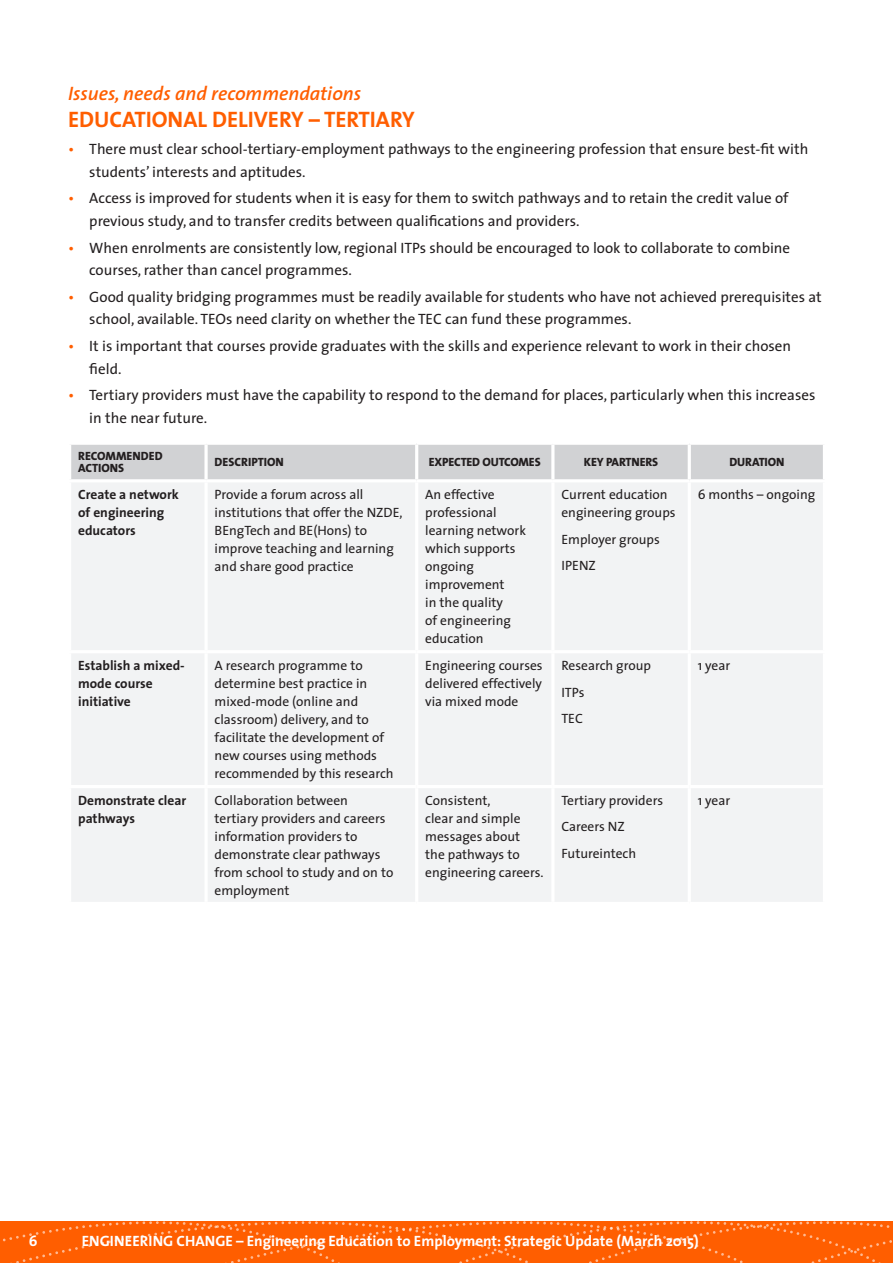
<style>
.page{position:relative;width:893px;height:1263px;background:#fff}
.page>*{position:absolute;margin:0;border:0;box-sizing:border-box;transform-origin:0 0}
.subhead_big{font:700 22.5px "The Sans";color:#ff5e00}
.subhead_big-2{font:italic 600 19.5px "The Sans";color:#ff5e00}
.t1{font:15px/22.5px "The Sans";color:#231f20}
.t2{font:700 15px "The Sans";color:#fff}
.BOX_TEXT_2{font:13.5px/18px "The Sans";color:#231f20}
.BOX_TEXT_2-2{font:700 13.5px/18px "The Sans";color:#231f20}
.side_text{font:800 12px/12px "The Mix";letter-spacing:-.01em;color:#231f20}
.s1{color:#ff5e00}
</style>
<div class="page">
<svg style="left:0;top:1221px;width:893px;height:42px;background:#ff6206"></svg>
<div style="left:71px;top:445px;width:752px;height:34px;background:#d1d2d4"></div>
<div style="left:71px;top:483px;width:752px;height:419px;background:#f2f3f4"></div>
<hr style="left:204px;top:482px;width:4px;height:168px;background:#fff">
<hr style="left:415px;top:482px;width:3px;height:168px;background:#fff">
<hr style="left:551px;top:482px;width:3px;height:168px;background:#fff">
<hr style="left:688px;top:482px;width:3px;height:168px;background:#fff">
<hr style="left:68px;top:650px;width:138px;height:3px;background:#fff">
<hr style="left:206px;top:650px;width:211px;height:3px;background:#fff">
<hr style="left:204px;top:653px;width:4px;height:132px;background:#fff">
<hr style="left:417px;top:650px;width:136px;height:3px;background:#fff">
<hr style="left:415px;top:653px;width:3px;height:132px;background:#fff">
<hr style="left:553px;top:650px;width:136px;height:3px;background:#fff">
<hr style="left:551px;top:653px;width:3px;height:132px;background:#fff">
<hr style="left:689px;top:650px;width:137px;height:3px;background:#fff">
<hr style="left:688px;top:653px;width:3px;height:132px;background:#fff">
<hr style="left:68px;top:785px;width:138px;height:3px;background:#fff">
<hr style="left:206px;top:785px;width:211px;height:3px;background:#fff">
<hr style="left:204px;top:788px;width:4px;height:114px;background:#fff">
<hr style="left:417px;top:785px;width:136px;height:3px;background:#fff">
<hr style="left:415px;top:788px;width:3px;height:114px;background:#fff">
<hr style="left:553px;top:785px;width:136px;height:3px;background:#fff">
<hr style="left:551px;top:788px;width:3px;height:114px;background:#fff">
<hr style="left:689px;top:785px;width:137px;height:3px;background:#fff">
<hr style="left:688px;top:788px;width:3px;height:114px;background:#fff">
<svg style="left:204px;top:445px;width:4px;height:34px"></svg>
<hr style="left:415px;top:445px;width:3px;height:34px;background:#fff">
<hr style="left:551px;top:445px;width:3px;height:34px;background:#fff">
<hr style="left:688px;top:445px;width:3px;height:34px;background:#fff">
<p class="subhead_big-2" style="left:68px;top:77px;width:295px">Issues, needs and recommendations</p>
<p class="subhead_big" style="left:68px;top:101px;width:348px">EDUCATIONAL DELIVERY – TERTIARY</p>
<p class="t1" style="left:89px;top:137px;width:720px;text-indent:-21px"><span class="s1">•</span> There must clear school-tertiary-employment pathways to the engineering profession that ensure best-fit with students’ interests and aptitudes.</p>
<p class="t1" style="left:89px;top:187px;width:701px;text-indent:-21px"><span class="s1">•</span> Access is improved for students when it is easy for them to switch pathways and to retain the credit value of previous study, and to transfer credits between qualifications and providers.</p>
<p class="t1" style="left:89px;top:236px;width:702px;text-indent:-21px"><span class="s1">•</span> When enrolments are consistently low, regional ITPs should be encouraged to look to collaborate to combine courses, rather than cancel programmes.</p>
<p class="t1" style="left:89px;top:285px;width:734px;text-indent:-21px"><span class="s1">•</span> Good quality bridging programmes must be readily available for students who have not achieved prerequisites at school, available. TEOs need clarity on whether the TEC can fund these programmes.</p>
<p class="t1" style="left:89px;top:334px;width:703px;text-indent:-21px"><span class="s1">•</span> It is important that courses provide graduates with the skills and experience relevant to work in their chosen field.</p>
<p class="t1" style="left:89px;top:384px;width:728px;text-indent:-21px"><span class="s1">•</span> Tertiary providers must have the capability to respond to the demand for places, particularly when this increases in the near future.</p>
<p class="side_text" style="left:78px;top:450px;width:86px">RECOMMENDED<br>ACTIONS</p>
<p class="side_text" style="left:215px;top:456px;width:71px">DESCRIPTION</p>
<p class="side_text" style="left:429px;top:456px;width:113px">EXPECTED OUTCOMES</p>
<p class="side_text" style="left:584px;top:456px;width:76px">KEY PARTNERS</p>
<p class="side_text" style="left:729px;top:456px;width:57px">DURATION</p>
<p class="BOX_TEXT_2-2" style="left:78px;top:485px;width:102px">Create a network of engineering educators</p>
<p class="BOX_TEXT_2" style="left:215px;top:485px;width:189px">Provide a forum across all institutions that offer the NZDE,<br>BEngTech and BE(Hons) to improve teaching and learning and share good practice</p>
<p class="BOX_TEXT_2" style="left:425px;top:485px;width:102px">An effective professional learning network which supports ongoing improvement<br>in the quality<br>of engineering education</p>
<p class="BOX_TEXT_2" style="left:561px;top:485px;width:116px">Current education engineering groups</p>
<p class="BOX_TEXT_2" style="left:698px;top:485px;width:119px">6 months – ongoing</p>
<p class="BOX_TEXT_2" style="left:561px;top:530px;width:100px">Employer groups</p>
<p class="BOX_TEXT_2" style="left:561px;top:556px;width:36px">IPENZ</p>
<p class="BOX_TEXT_2-2" style="left:78px;top:656px;width:108px">Establish a mixed&shy;mode course initiative</p>
<p class="BOX_TEXT_2" style="left:215px;top:656px;width:181px">A research programme to determine best practice in mixed-mode (online and classroom) delivery, and to facilitate the development of new courses using methods recommended by this research</p>
<p class="BOX_TEXT_2" style="left:425px;top:656px;width:119px;text-align:justify">Engineering courses delivered effectively via mixed mode</p>
<p class="BOX_TEXT_2" style="left:561px;top:656px;width:91px">Research group</p>
<p class="BOX_TEXT_2" style="left:561px;top:683px;width:25px">ITPs</p>
<p class="BOX_TEXT_2" style="left:561px;top:709px;width:23px">TEC</p>
<p class="BOX_TEXT_2-2" style="left:78px;top:791px;width:110px">Demonstrate clear pathways</p>
<p class="BOX_TEXT_2" style="left:215px;top:791px;width:180px">Collaboration between tertiary providers and careers information providers to demonstrate clear pathways from school to study and on to employment</p>
<p class="BOX_TEXT_2" style="left:425px;top:791px;width:120px">Consistent,<br>clear and simple messages about<br>the pathways to engineering careers.</p>
<p class="BOX_TEXT_2" style="left:561px;top:791px;width:103px">Tertiary providers</p>
<p class="BOX_TEXT_2" style="left:561px;top:817px;width:65px">Careers NZ</p>
<p class="BOX_TEXT_2" style="left:561px;top:844px;width:76px">Futureintech</p>
<p class="BOX_TEXT_2" style="left:698px;top:656px;width:34px">1 year</p>
<p class="BOX_TEXT_2" style="left:698px;top:791px;width:34px">1 year</p>
<p class="t2" style="left:29px;top:1228px;width:10px">6</p>
<p class="t2" style="left:82px;top:1228px;width:618px">ENGINEERING CHANGE – Engineering Education to Employment: Strategic Update (March 2015)</p>
</div>
